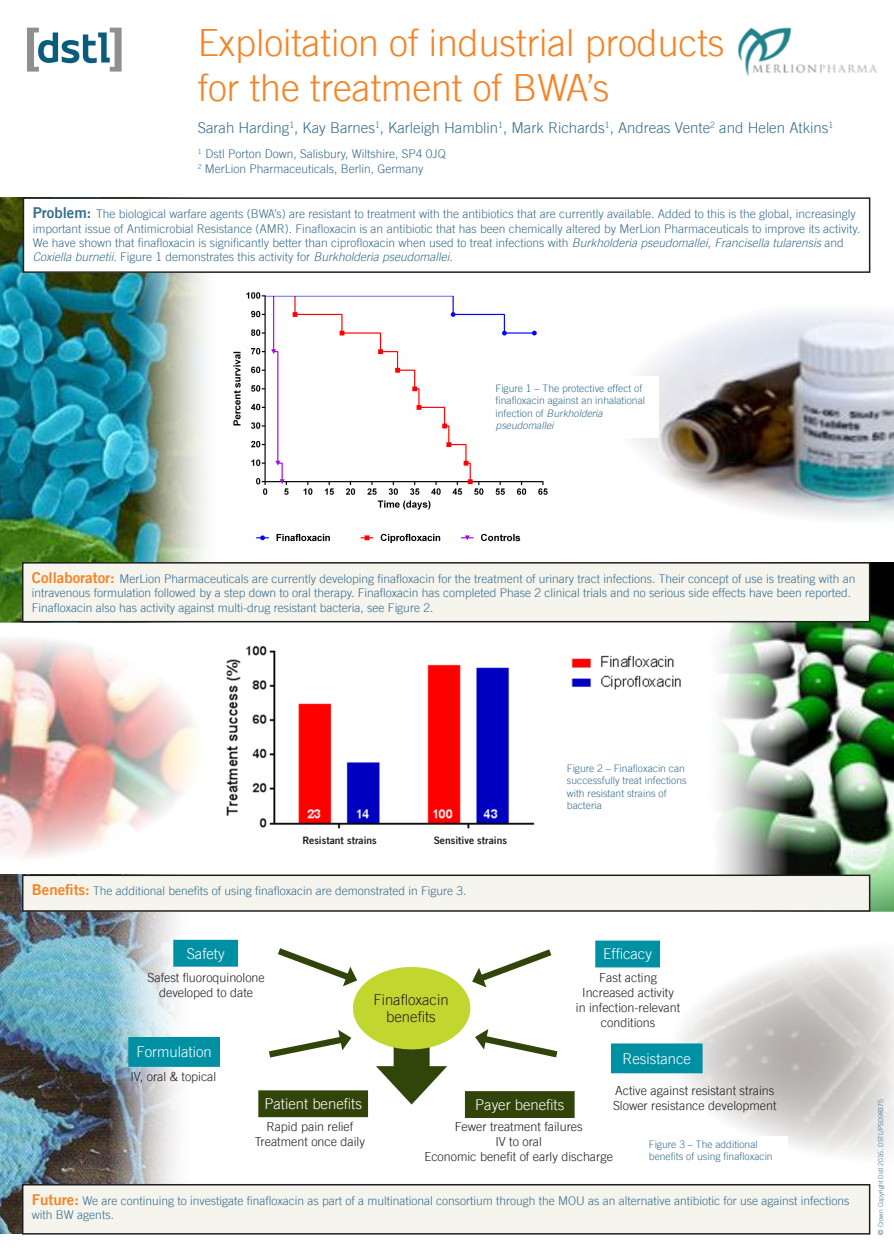
<style>
.page{position:relative;width:894px;height:1255px;background:#fff}
.page>*{position:absolute;margin:0;border:0;box-sizing:border-box;transform-origin:0 0}
.t1{font:300 37.5px/45px "Trade Gothic";color:#f58427}
.t2{font:300 15px "Trade Gothic";color:#386e8f}
.Picture_Captions{font:300 14.85px "Trade Gothic";color:#fff}
.Picture_Captions-2{font:300 14.85px/17.9px "Trade Gothic";color:#231f20;text-align:center}
.Picture_Captions-3{font:300 12.52px/15px "Trade Gothic";color:#231f20;text-align:center}
.t3{font:300 12px/14.4px "Trade Gothic";color:#386e8f}
.Picture_Captions-4{font:300 10.27px/12.4px "Trade Gothic";color:#386e8f}
.Picture_Captions-5{font:10.27px "Trade Gothic Bold Two";color:#231f20}
.Copyright___Permioss{font:300 6.75px "Trade Gothic";color:#386e8f}
.s1{font-family:"Trade Gothic Bold Two";font-weight:400;font-size:15px}
.s2{font-style:italic}
.s3{font-family:"Trade Gothic Bold Two";font-weight:400;font-size:15px;color:#f58427}
.s4{font-weight:400}
</style>
<div class="page">
<img style="left:672px;top:951px;width:222px;height:205px">
<img style="left:0;top:874px;width:196px;height:359px">
<img style="left:0;top:197px;width:206px;height:425px">
<img style="left:702px;top:562px;width:192px;height:349px">
<img style="left:634px;top:311px;width:260px;height:209px">
<svg style="left:27px;top:28px;width:95px;height:44px"></svg>
<div style="left:23px;top:198px;width:847px;height:74px;background:#fff"></div>
<div style="left:23px;top:197px;width:847px;height:76px;border:2px solid #231f20"></div>
<img style="left:737px;top:27px;width:140px;height:49px">
<img style="left:233px;top:292px;width:315px;height:252px">
<div style="left:491px;top:376px;width:168px;height:61px;background:#fff"></div>
<div style="left:23px;top:563px;width:847px;height:58px;background:#f5f4ed"></div>
<div style="left:22px;top:562px;width:848px;height:60px;border:2px solid #231f20"></div>
<img style="left:226px;top:645px;width:455px;height:184px">
<div style="left:23px;top:875px;width:847px;height:35px;background:#f5f4ed"></div>
<div style="left:22px;top:874px;width:848px;height:37px;border:2px solid #231f20"></div>
<div style="left:23px;top:1184px;width:847px;height:49px;background:#f5f4ed"></div>
<div style="left:22px;top:1183px;width:848px;height:51px;border:2px solid #231f20"></div>
<div style="left:563px;top:757px;width:143px;height:59px;background:#fff"></div>
<svg style="left:278px;top:948px;width:80px;height:38px"></svg>
<svg style="left:472px;top:949px;width:80px;height:38px"></svg>
<div style="left:174px;top:940px;width:64px;height:26px;background:#0090a4"></div>
<div style="left:173px;top:939px;width:65px;height:27px;border:1px solid #0090a4"></div>
<div style="left:129px;top:1037px;width:90px;height:29px;background:#0090a4"></div>
<div style="left:128px;top:1037px;width:92px;height:29px;border:1px solid #0090a4"></div>
<div style="left:394px;top:1043px;width:36px;height:32px;background:#31450b"></div>
<svg style="left:376px;top:1066px;width:71px;height:38px"></svg>
<div style="left:353px;top:966px;width:117px;height:83px;background:#c1d72f;border-radius:50%"></div>
<div style="left:596px;top:941px;width:64px;height:25px;background:#0090a4"></div>
<div style="left:595px;top:940px;width:65px;height:27px;border:1px solid #0090a4"></div>
<div style="left:611px;top:1043px;width:91px;height:29px;background:#0090a4"></div>
<div style="left:611px;top:1043px;width:91px;height:30px;border:1px solid #0090a4"></div>
<div style="left:259px;top:1090px;width:109px;height:26px;background:#31450b"></div>
<div style="left:258px;top:1090px;width:110px;height:26px;border:1px solid #31450b"></div>
<div style="left:465px;top:1091px;width:109px;height:26px;background:#31450b"></div>
<div style="left:465px;top:1091px;width:110px;height:26px;border:1px solid #31450b"></div>
<svg style="left:269px;top:1029px;width:83px;height:29px"></svg>
<svg style="left:475px;top:1029px;width:83px;height:29px"></svg>
<div style="left:645px;top:1135px;width:143px;height:34px;background:#fff"></div>
<img style="left:0;top:639px;width:198px;height:219px">
<div style="left:307px;top:649px;width:66px;height:50px;background:#fff"></div>
<div style="left:340px;top:697px;width:66px;height:60px;background:#fff"></div>
<p class="t1" style="left:198px;top:19px;width:528px">Exploitation of industrial products for the treatment of BWA’s</p>
<p class="t2" style="left:198px;top:118px;width:637px">Sarah Harding<sup>1</sup>, Kay Barnes<sup>1</sup>, Karleigh Hamblin<sup>1</sup>, Mark Richards<sup>1</sup>, Andreas Vente<sup>2</sup> and Helen Atkins<sup>1</sup></p>
<p class="t3" style="left:198px;top:147px;width:250px"><sup>1</sup> Dstl Porton Down, Salisbury, Wiltshire, SP4 0JQ</p>
<p class="t3" style="left:198px;top:161px;width:227px"><sup>2</sup> MerLion Pharmaceuticals, Berlin, Germany</p>
<p class="t3" style="left:33px;top:207px;width:829px"><span class="s1">Problem:</span> The biological warfare agents (BWA’s) are resistant to treatment with the antibiotics that are currently available. Added to this is the global, increasingly important issue of Antimicrobial Resistance (AMR). Finafloxacin is an antibiotic that has been chemically altered by MerLion Pharmaceuticals to improve its activity.<br>We have shown that finafloxacin is significantly better than ciprofloxacin when used to treat infections with <span class="s2">Burkholderia pseudomallei, Francisella tularensis</span> and <span class="s2">Coxiella burnetii</span>. Figure 1 demonstrates this activity for <span class="s2">Burkholderia pseudomallei</span>.</p>
<p class="Picture_Captions-4" style="left:496px;top:382px;width:151px">Figure 1 – The protective effect of finafloxacin against an inhalational infection of <span class="s2">Burkholderia pseudomallei</span></p>
<p class="t3" style="left:32px;top:571px;width:825px"><span class="s3">Collaborator:</span> MerLion Pharmaceuticals are currently developing finafloxacin for the treatment of urinary tract infections. Their concept of use is treating with an intravenous formulation followed by a step down to oral therapy. Finafloxacin has completed Phase 2 clinical trials and no serious side effects have been reported.<br>Finafloxacin also has activity against multi-drug resistant bacteria, see Figure 2.</p>
<p class="Picture_Captions-5" style="left:302px;top:833px;width:76px">Resistant strains</p>
<p class="Picture_Captions-5" style="left:434px;top:833px;width:75px">Sensitive strains</p>
<p class="t3" style="left:32px;top:883px;width:436px"><span class="s3">Benefits:</span> The additional benefits of using finafloxacin are demonstrated in Figure 3.</p>
<p class="Picture_Captions-4" style="left:567px;top:761px;width:121px">Figure 2 – Finafloxacin can successfully treat infections with resistant strains of bacteria</p>
<p class="Picture_Captions" style="left:187px;top:944px;width:40px">Safety</p>
<p class="Picture_Captions-3" style="left:147px;top:969px;width:119px">Safest fluoroquinolone developed to date</p>
<p class="Picture_Captions" style="left:603px;top:945px;width:50px">Efficacy</p>
<p class="Picture_Captions-3" style="left:599px;top:970px;width:59px">Fast acting</p>
<p class="Picture_Captions-3" style="left:576px;top:985px;width:106px">Increased activity in infection-relevant conditions</p>
<p class="Picture_Captions" style="left:622px;top:1049px;width:70px">Resistance</p>
<p class="Picture_Captions-3" style="left:615px;top:1082px;width:161px">Active against resistant strains</p>
<p class="Picture_Captions-2" style="left:373px;top:990px;width:77px">Finafloxacin benefits</p>
<p class="Picture_Captions" style="left:137px;top:1043px;width:77px">Formulation</p>
<p class="Picture_Captions-3" style="left:130px;top:1069px;width:87px">IV, oral &amp; topical</p>
<p class="Picture_Captions" style="left:264px;top:1094px;width:99px">Patient benefits</p>
<p class="Picture_Captions" style="left:475px;top:1095px;width:91px">Payer benefits</p>
<p class="Picture_Captions-3" style="left:613px;top:1097px;width:165px">Slower resistance development</p>
<p class="Picture_Captions-3" style="left:266px;top:1118px;width:88px">Rapid pain relief</p>
<p class="Picture_Captions-3" style="left:255px;top:1133px;width:112px">Treatment once daily</p>
<p class="Picture_Captions-3" style="left:455px;top:1118px;width:130px">Fewer treatment failures</p>
<p class="Picture_Captions-3" style="left:495px;top:1133px;width:48px">IV to oral</p>
<p class="Picture_Captions-3" style="left:424px;top:1148px;width:190px">Economic benefit of early discharge</p>
<p class="Picture_Captions-4" style="left:649px;top:1137px;width:125px">Figure 3 – The additional benefits of using finafloxacin</p>
<p class="t3" style="left:32px;top:1193px;width:819px"><span class="s3">Future:</span> We are continuing to investigate finafloxacin as part of a multinational consortium through the MOU as an alternative antibiotic for use against infections with BW agents.</p>
<p class="Copyright___Permioss" style="left:877px;top:1234px;width:137px;rotate:-90deg"><span class="s4">©</span> Crown Copyright Dstl 2016. DSTL/PS098375</p>
</div>
